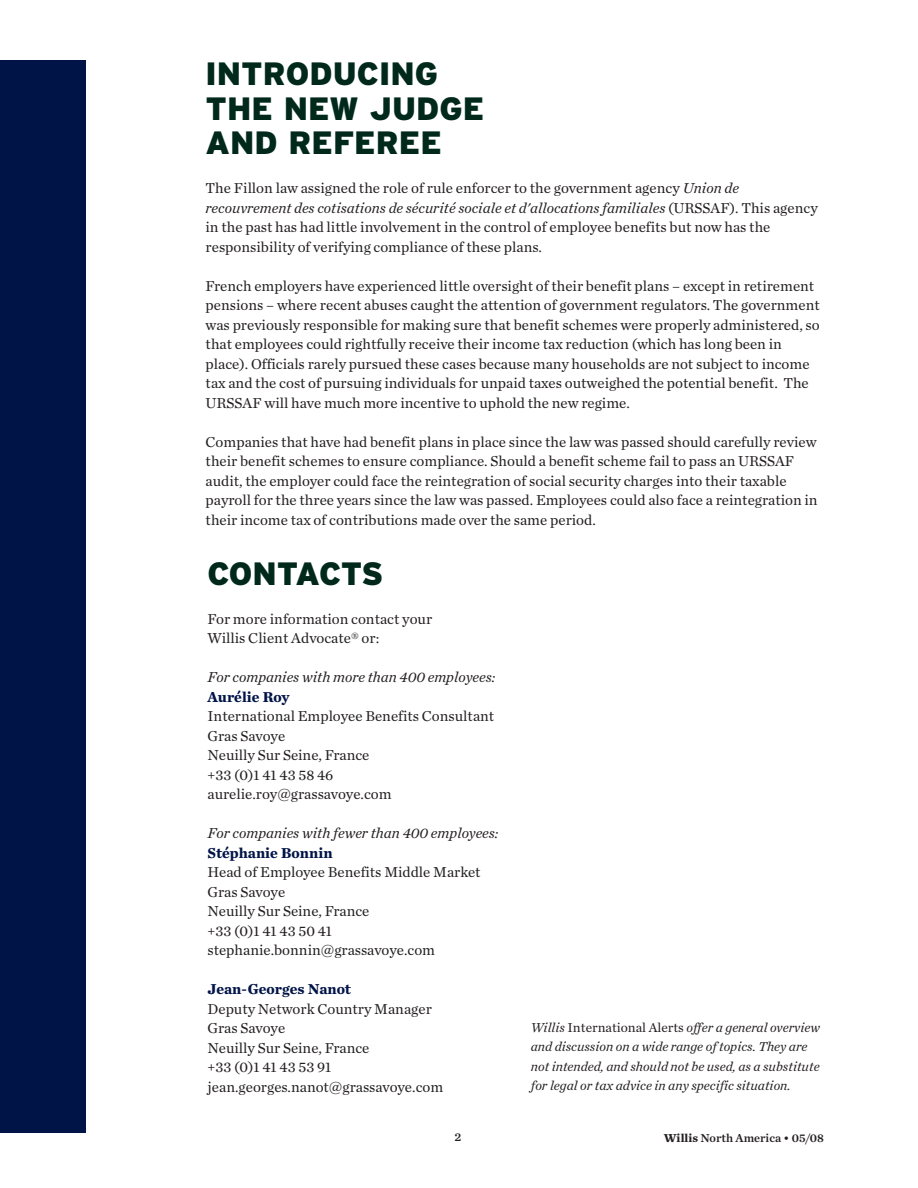
<style>
.page{position:relative;width:918px;height:1188px;background:#fff}
.page>*{position:absolute;margin:0;border:0;box-sizing:border-box;transform-origin:0 0}
.t1{font:900 32.25px/34.5px "Interstate";color:#00291c}
.t2{font:900 32.25px "Interstate";letter-spacing:-.025em;color:#00291c}
.t3{font:15px/19.5px "Chronicle Text G1";color:#231f20}
.t4{font:italic 15px "Chronicle Text G1";color:#231f20}
.t5{font:700 15px "Chronicle Text G1";color:#001447}
.t6{font:italic 13.5px/19.5px "Chronicle Text G1";color:#231f20}
.t7{font:12px "Chronicle Text G1 Semi";color:#231f20}
.s1{font-style:italic}
.s2{font-style:normal}
.s3{font-family:"Chronicle Text G1";font-weight:700}
</style>
<div class="page">
<div style="left:0;top:61px;width:85px;height:1072px;background:#001447"></div>
<h1 class="t1" style="left:206px;top:56px;width:280px">INTRODUCING<br>THE NEW JUDGE<br>AND REFEREE</h1>
<p class="t3" style="left:206px;top:180px;width:614px">The Fillon law assigned the role of rule enforcer to the government agency <span class="s1">Union de recouvrement des cotisations de sécurité sociale et d'allocations familiales</span> (URSSAF). This agency in the past has had little involvement in the control of employee benefits but now has the responsibility of verifying compliance of these plans.</p>
<p class="t3" style="left:206px;top:277px;width:616px">French employers have experienced little oversight of their benefit plans – except in retirement pensions – where recent abuses caught the attention of government regulators. The government was previously responsible for making sure that benefit schemes were properly administered, so that employees could rightfully receive their income tax reduction (which has long been in place). Officials rarely pursued these cases because many households are not subject to income tax and the cost of pursuing individuals for unpaid taxes outweighed the potential benefit. The URSSAF will have much more incentive to uphold the new regime.</p>
<p class="t3" style="left:206px;top:433px;width:614px">Companies that have had benefit plans in place since the law was passed should carefully review their benefit schemes to ensure compliance. Should a benefit scheme fail to pass an URSSAF audit, the employer could face the reintegration of social security charges into their taxable payroll for the three years since the law was passed. Employees could also face a reintegration in their income tax of contributions made over the same period.</p>
<h1 class="t2" style="left:208px;top:555px;width:177px">CONTACTS</h1>
<p class="t3" style="left:208px;top:611px;width:226px">For more information contact your<br>Willis Client Advocate® or:</p>
<p class="t4" style="left:208px;top:672px;width:289px">For companies with more than 400 employees:</p>
<p class="t5" style="left:208px;top:692px;width:84px">Aurélie Roy</p>
<p class="t3" style="left:208px;top:708px;width:288px">International Employee Benefits Consultant<br>Gras Savoye<br>Neuilly Sur Seine, France<br>+33 (0)1 41 43 58 46 aurelie.roy@grassavoye.com</p>
<p class="t4" style="left:208px;top:828px;width:293px">For companies with fewer than 400 employees:</p>
<p class="t5" style="left:208px;top:848px;width:127px">Stéphanie Bonnin</p>
<p class="t3" style="left:208px;top:864px;width:275px">Head of Employee Benefits Middle Market<br>Gras Savoye<br>Neuilly Sur Seine, France<br>+33 (0)1 41 43 50 41 stephanie.bonnin@grassavoye.com</p>
<p class="t5" style="left:208px;top:984px;width:145px">Jean-Georges Nanot</p>
<p class="t3" style="left:208px;top:1001px;width:237px">Deputy Network Country Manager<br>Gras Savoye<br>Neuilly Sur Seine, France<br>+33 (0)1 41 43 53 91 jean.georges.nanot@grassavoye.com</p>
<p class="t6" style="left:531px;top:1019px;width:291px">Willis <span class="s2">International Alerts</span> offer a general overview and discussion on a wide range of topics. They are not intended, and should not be used, as a substitute for legal or tax advice in any specific situation.</p>
<p class="t7" style="left:455px;top:1134px;width:8px">2</p>
<p class="t7" style="left:664px;top:1134px;width:161px"><span class="s3">Willis</span> North America • 05/08</p>
</div>
